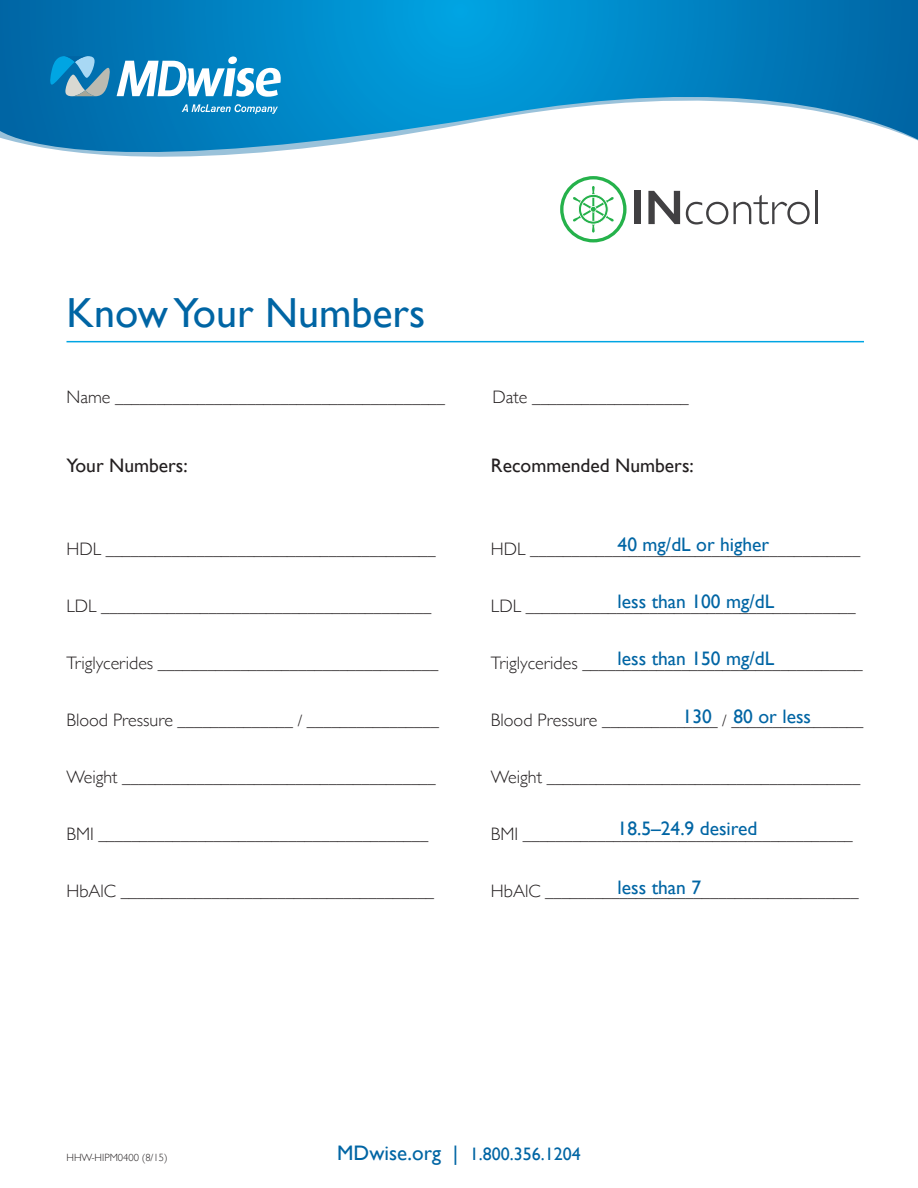
<style>
.page{position:relative;width:918px;height:1188px;background:#fff}
.page>*{position:absolute;margin:0;border:0;box-sizing:border-box;transform-origin:0 0}
.t1{font:42px "Gill Sans";color:#0065a4}
.t2{font:19.5px "Gill Sans";color:#0065a4}
.t3{font:19.5px "Gill Sans";color:#231f20}
.t4{font:18px "Gill Sans";color:#0065a4}
.t5{font:300 16.5px "Gill Sans";color:#231f20}
.t6{font:300 10.5px "Gill Sans";color:#231f20}
.s1{font-size:18px}
.s2{font-size:21px}
</style>
<div class="page">
<hr style="left:67px;top:341px;width:797px;height:1px;background:#00a5e3">
<svg style="left:0;top:0;width:918px;height:157px"></svg>
<svg style="left:182px;top:104px;width:96px;height:10px"></svg>
<svg style="left:50px;top:56px;width:231px;height:41px"></svg>
<div style="left:635px;top:191px;width:6px;height:33px;background:#414042"></div>
<svg style="left:648px;top:191px;width:32px;height:33px"></svg>
<svg style="left:686px;top:202px;width:42px;height:23px"></svg>
<svg style="left:734px;top:195px;width:76px;height:30px"></svg>
<hr style="left:815px;top:191px;width:3px;height:33px;background:#414042">
<svg style="left:560px;top:176px;width:67px;height:66px"></svg>
<p class="t1" style="left:66px;top:288px;width:360px">Know Your Numbers</p>
<p class="t5" style="left:66px;top:385px;width:380px"><span class="s1">Name</span> ________________________________________</p>
<p class="t5" style="left:492px;top:385px;width:198px"><span class="s1">Date</span> ___________________</p>
<p class="t3" style="left:66px;top:454px;width:123px">Your Numbers:</p>
<p class="t3" style="left:491px;top:454px;width:204px">Recommended Numbers:</p>
<p class="t2" style="left:618px;top:532px;width:153px">40 mg/dL or higher</p>
<p class="t5" style="left:66px;top:536px;width:371px"><span class="s1">HDL</span> ________________________________________</p>
<p class="t5" style="left:491px;top:536px;width:371px"><span class="s1">HDL</span> ________________________________________</p>
<p class="t2" style="left:618px;top:590px;width:158px">less than 100 mg/dL</p>
<p class="t2" style="left:618px;top:647px;width:158px">less than 150 mg/dL</p>
<p class="t2" style="left:683px;top:705px;width:130px">130 80 or less</p>
<p class="t5" style="left:66px;top:593px;width:366px"><span class="s1">LDL</span> ________________________________________</p>
<p class="t5" style="left:491px;top:593px;width:366px"><span class="s1">LDL</span> ________________________________________</p>
<p class="t5" style="left:66px;top:650px;width:373px"><span class="s1">Triglycerides</span> __________________________________</p>
<p class="t5" style="left:491px;top:650px;width:373px"><span class="s1">Triglycerides</span> __________________________________</p>
<p class="t5" style="left:66px;top:707px;width:374px"><span class="s1">Blood Pressure</span> ______________ / ________________</p>
<p class="t5" style="left:491px;top:707px;width:374px"><span class="s1">Blood Pressure</span> ______________ / ________________</p>
<p class="t5" style="left:66px;top:764px;width:371px"><span class="s1">Weight</span> ______________________________________</p>
<p class="t5" style="left:491px;top:764px;width:371px"><span class="s1">Weight</span> ______________________________________</p>
<p class="t2" style="left:618px;top:817px;width:141px">18.5–24.9 desired</p>
<p class="t5" style="left:66px;top:821px;width:363px"><span class="s1">BMI</span> ________________________________________</p>
<p class="t5" style="left:491px;top:821px;width:363px"><span class="s1">BMI</span> ________________________________________</p>
<p class="t2" style="left:618px;top:876px;width:85px">less than 7</p>
<p class="t5" style="left:66px;top:878px;width:369px"><span class="s1">HbAlC</span> ______________________________________</p>
<p class="t5" style="left:491px;top:878px;width:369px"><span class="s1">HbAlC</span> ______________________________________</p>
<p class="t6" style="left:67px;top:1149px;width:103px">HHW-HIPM0400 (8/15)</p>
<p class="t4" style="left:337px;top:1144px;width:245px"><span class="s2">MDwise.org |</span> 1.800.356.1204</p>
</div>
